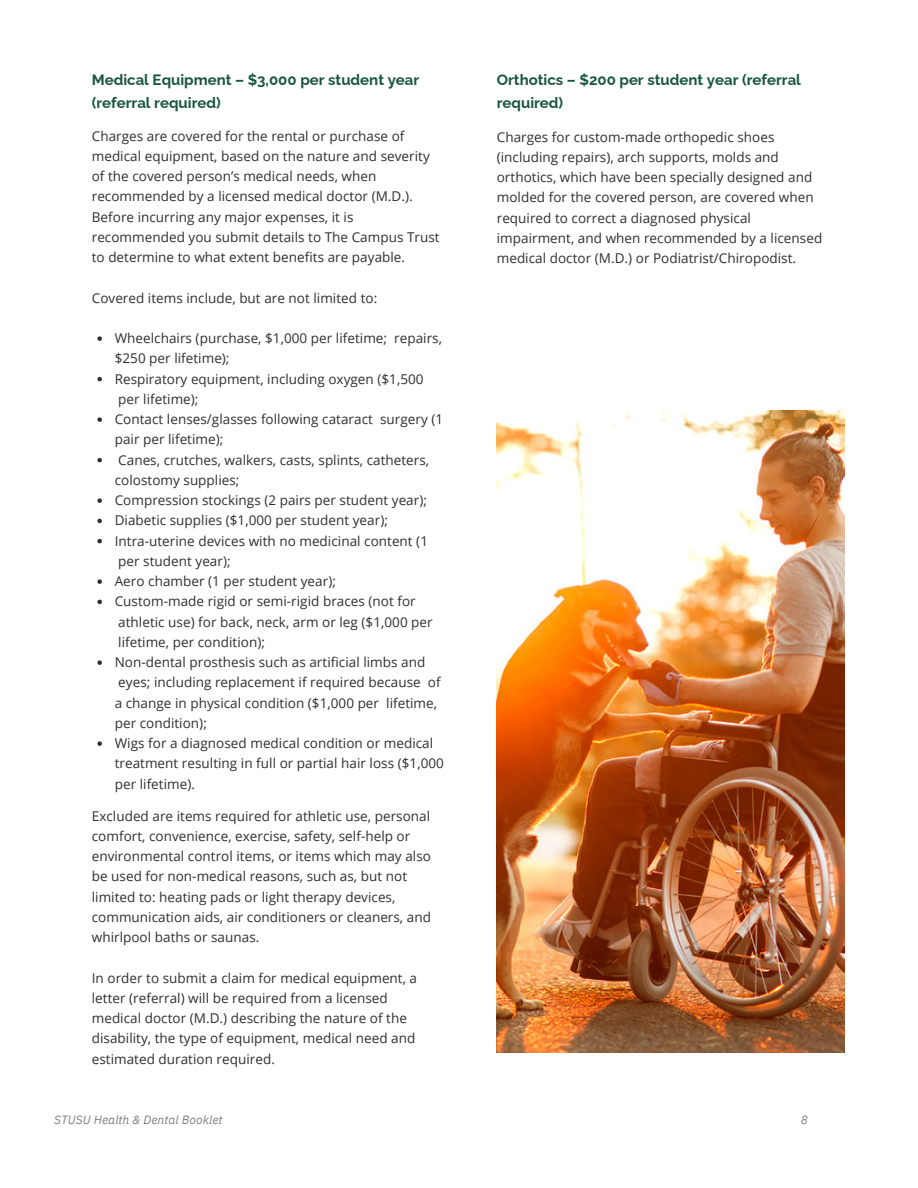
<style>
.page{position:relative;width:918px;height:1188px;background:#fff}
.page>*{position:absolute;margin:0;border:0;box-sizing:border-box;transform-origin:0 0}
.t1{font:700 15px/22.5px "Raleway";color:#185640}
.t2{font:13.5px/20.2px "Open Sans";letter-spacing:.005em;color:#312e2f}
.t3{font:italic 12px "IBM Plex Sans";letter-spacing:.01em;color:#808080}
</style>
<div class="page">
<img style="left:497px;top:411px;width:347px;height:642px">
<svg style="left:97px;top:336px;width:5px;height:5px"></svg>
<svg style="left:97px;top:377px;width:5px;height:4px"></svg>
<svg style="left:97px;top:417px;width:5px;height:5px"></svg>
<svg style="left:97px;top:458px;width:5px;height:4px"></svg>
<svg style="left:97px;top:498px;width:5px;height:5px"></svg>
<svg style="left:97px;top:519px;width:5px;height:4px"></svg>
<svg style="left:97px;top:539px;width:5px;height:4px"></svg>
<svg style="left:97px;top:579px;width:5px;height:5px"></svg>
<svg style="left:97px;top:600px;width:5px;height:4px"></svg>
<svg style="left:97px;top:660px;width:5px;height:5px"></svg>
<svg style="left:97px;top:741px;width:5px;height:5px"></svg>
<p class="t1" style="left:92px;top:69px;width:329px">Medical Equipment – $3,000 per student year (referral required)</p>
<p class="t1" style="left:497px;top:69px;width:306px">Orthotics – $200 per student year (referral required)</p>
<p class="t2" style="left:92px;top:125px;width:340px">Charges are covered for the rental or purchase of medical equipment, based on the nature and severity</p>
<p class="t2" style="left:92px;top:166px;width:322px">of the covered person’s medical needs, when recommended by a licensed medical doctor (M.D.).<br>Before incurring any major expenses, it is</p>
<p class="t2" style="left:92px;top:227px;width:349px">recommended you submit details to The Campus Trust to determine to what extent benefits are payable.</p>
<p class="t2" style="left:92px;top:287px;width:287px">Covered items include, but are not limited to:</p>
<p class="t2" style="left:115px;top:328px;width:329px">Wheelchairs (purchase, $1,000 per lifetime; repairs, $250 per lifetime);</p>
<p class="t2" style="left:115px;top:368px;width:310px">Respiratory equipment, including oxygen ($1,500 per lifetime);</p>
<p class="t2" style="left:115px;top:409px;width:330px">Contact lenses/glasses following cataract surgery (1 pair per lifetime);</p>
<p class="t2" style="left:115px;top:449px;width:316px">Canes, crutches, walkers, casts, splints, catheters, colostomy supplies;</p>
<p class="t2" style="left:115px;top:490px;width:314px">Compression stockings (2 pairs per student year);</p>
<p class="t2" style="left:115px;top:510px;width:275px">Diabetic supplies ($1,000 per student year);</p>
<p class="t2" style="left:115px;top:530px;width:315px">Intra-uterine devices with no medicinal content (1 per student year);</p>
<p class="t2" style="left:115px;top:571px;width:223px">Aero chamber (1 per student year);</p>
<p class="t2" style="left:115px;top:591px;width:320px">Custom-made rigid or semi-rigid braces (not for athletic use) for back, neck, arm or leg ($1,000 per lifetime, per condition);</p>
<p class="t2" style="left:115px;top:652px;width:327px">Non-dental prosthesis such as artificial limbs and eyes; including replacement if required because of a change in physical condition ($1,000 per lifetime, per condition);</p>
<p class="t2" style="left:115px;top:733px;width:331px">Wigs for a diagnosed medical condition or medical treatment resulting in full or partial hair loss ($1,000 per lifetime).</p>
<p class="t2" style="left:92px;top:805px;width:341px">Excluded are items required for athletic use, personal comfort, convenience, exercise, safety, self-help or environmental control items, or items which may also be used for non-medical reasons, such as, but not limited to: heating pads or light therapy devices, communication aids, air conditioners or cleaners, and whirlpool baths or saunas.</p>
<p class="t2" style="left:92px;top:967px;width:327px">In order to submit a claim for medical equipment, a letter (referral) will be required from a licensed medical doctor (M.D.) describing the nature of the</p>
<p class="t2" style="left:92px;top:1028px;width:325px">disability, the type of equipment, medical need and</p>
<p class="t2" style="left:92px;top:1048px;width:185px">estimated duration required.</p>
<p class="t2" style="left:497px;top:126px;width:318px">Charges for custom-made orthopedic shoes (including repairs), arch supports, molds and orthotics, which have been specially designed and molded for the covered person, are covered when required to correct a diagnosed physical</p>
<p class="t2" style="left:497px;top:228px;width:327px">impairment, and when recommended by a licensed medical doctor (M.D.) or Podiatrist/Chiropodist.</p>
<p class="t3" style="left:54px;top:1112px;width:170px">STUSU Health &amp; Dental Booklet</p>
<p class="t3" style="left:801px;top:1112px;width:9px">8</p>
</div>
